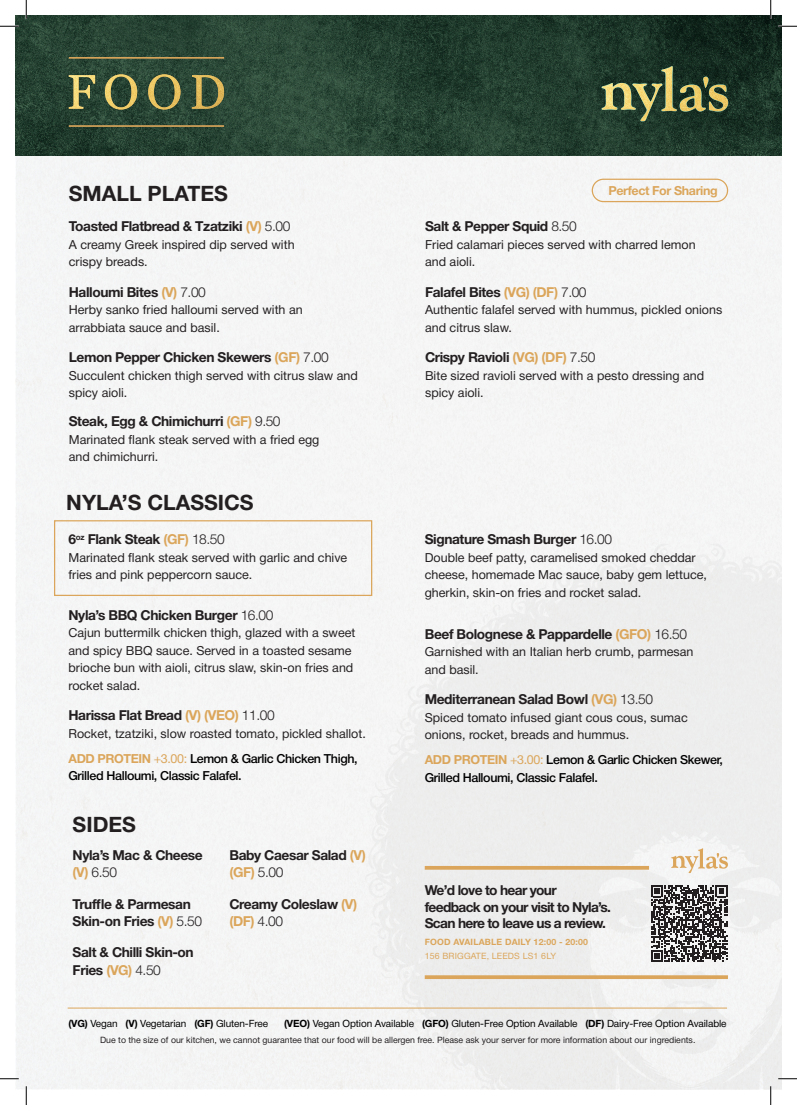
<style>
.page{position:relative;width:797px;height:1105px;background:#fff}
.page>*{position:absolute;margin:0;border:0;box-sizing:border-box;transform-origin:0 0}
.t1{font:700 21.25px "Helvetica Neue";color:#231f20}
.t2{font:700 13.75px/17.5px "Helvetica Neue";letter-spacing:-.03em;color:#231f20}
.t3{font:700 13.75px/16.2px "Helvetica Neue";letter-spacing:-.05em;color:#231f20}
.t4{font:12.5px/17.5px "Helvetica Neue";color:#231f20}
.t5{font:500 12.5px/17.5px "Helvetica Neue";letter-spacing:-.03em;color:#000}
.t6{font:700 12.5px "Helvetica Neue";letter-spacing:-.03em;color:#dba65b}
.t7{font:10px "Helvetica Neue";letter-spacing:-.01em;color:#000}
.t8{font:8.75px "Helvetica Neue";color:#231f20}
.t9{font:700 8.75px "Helvetica Neue";letter-spacing:.02em;color:#dba65b}
.t10{font:8.75px "Helvetica Neue";letter-spacing:.02em;color:#dba65b}
.s1{color:#dba65b}
.s2{font-weight:300}
.s3{font-weight:700;color:#dba65b}
.s4{font-weight:400;color:#dba65b}
.s5{font-weight:700}
</style>
<div class="page">
<div style="left:16px;top:156px;width:765px;height:933px;background:#f5f5f6"></div>
<img style="left:16px;top:16px;width:765px;height:140px">
<svg style="left:601px;top:66px;width:127px;height:55px;background:#515e3d"></svg>
<img style="left:69px;top:74px;width:155px;height:36px">
<hr style="left:69px;top:125px;width:155px;height:2px;background:#dba65b">
<hr style="left:69px;top:57px;width:155px;height:2px;background:#dba65b">
<svg style="left:363px;top:542px;width:418px;height:547px;fill:#edeeee"></svg>
<svg style="left:710px;top:548px;width:10px;height:9px"></svg>
<svg style="left:750px;top:1023px;width:12px;height:12px"></svg>
<hr style="left:68px;top:1008px;width:659px;height:1px;background:#dba65b">
<div style="left:591px;top:179px;width:137px;height:23px;border:1px solid #dba65b;border-radius:11px"></div>
<svg style="left:671px;top:848px;width:57px;height:25px"></svg>
<svg style="left:651px;top:885px;width:76px;height:105px"></svg>
<svg style="left:425px;top:866px;width:224px;height:4px"></svg>
<svg style="left:425px;top:975px;width:303px;height:4px"></svg>
<div style="left:54px;top:520px;width:318px;height:76px;border:1px solid #dba65b"></div>
<svg style="left:0;top:25px;width:19px;height:2px"></svg>
<svg style="left:778px;top:25px;width:19px;height:2px"></svg>
<svg style="left:0;top:1078px;width:19px;height:1px"></svg>
<svg style="left:778px;top:1078px;width:19px;height:1px"></svg>
<svg style="left:25px;top:0;width:2px;height:19px"></svg>
<svg style="left:25px;top:1086px;width:2px;height:19px"></svg>
<svg style="left:770px;top:0;width:1px;height:19px"></svg>
<svg style="left:770px;top:1086px;width:1px;height:19px"></svg>
<p class="t1" style="left:69px;top:176px;width:161px">SMALL PLATES</p>
<p class="t2" style="left:69px;top:218px;width:223px">Toasted Flatbread &amp; Tzatziki <span class="s1">(V)</span> <span class="s2">5.00</span></p>
<p class="t4" style="left:69px;top:236px;width:227px">A creamy Greek inspired dip served with</p>
<p class="t4" style="left:69px;top:254px;width:80px">crispy breads.</p>
<p class="t2" style="left:69px;top:284px;width:139px">Halloumi Bites <span class="s1">(V)</span> <span class="s2">7.00</span></p>
<p class="t4" style="left:69px;top:302px;width:235px">Herby sanko fried halloumi served with an</p>
<p class="t4" style="left:69px;top:319px;width:152px">arrabbiata sauce and basil.</p>
<p class="t2" style="left:69px;top:349px;width:261px">Lemon Pepper Chicken Skewers <span class="s1">(GF)</span> <span class="s2">7.00</span></p>
<p class="t4" style="left:69px;top:367px;width:290px">Succulent chicken thigh served with citrus slaw and spicy aioli.</p>
<p class="t2" style="left:69px;top:413px;width:213px">Steak, Egg &amp; Chimichurri <span class="s1">(GF)</span> <span class="s2">9.50</span></p>
<p class="t4" style="left:69px;top:431px;width:252px">Marinated flank steak served with a fried egg</p>
<p class="t4" style="left:69px;top:449px;width:91px">and chimichurri.</p>
<p class="t1" style="left:66px;top:486px;width:189px">NYLA’S CLASSICS</p>
<p class="t2" style="left:68px;top:531px;width:158px">6<sup>oz</sup> Flank Steak <span class="s1">(GF)</span> <span class="s2">18.50</span></p>
<p class="t4" style="left:68px;top:549px;width:280px">Marinated flank steak served with garlic and chive fries and pink peppercorn sauce.</p>
<p class="t2" style="left:68px;top:606px;width:206px">Nyla’s BBQ Chicken Burger <span class="s2">16.00</span></p>
<p class="t4" style="left:68px;top:625px;width:288px">Cajun buttermilk chicken thigh, glazed with a sweet and spicy BBQ sauce. Served in a toasted sesame brioche bun with aioli, citrus slaw, skin-on fries and rocket salad.</p>
<p class="t2" style="left:68px;top:707px;width:208px">Harissa Flat Bread <span class="s1">(V) (VEO)</span> <span class="s2">11.00</span></p>
<p class="t4" style="left:68px;top:725px;width:299px">Rocket, tzatziki, slow roasted tomato, pickled shallot.</p>
<p class="t5" style="left:68px;top:749px;width:291px"><span class="s3">ADD PROTEIN</span> <span class="s4">+3.00:</span> Lemon &amp; Garlic Chicken Thigh,<br>Grilled Halloumi, Classic Falafel.</p>
<p class="t1" style="left:73px;top:807px;width:65px">SIDES</p>
<p class="t2" style="left:73px;top:847px;width:132px">Nyla’s Mac &amp; Cheese <span class="s1">(V)</span> <span class="s2">6.50</span></p>
<p class="t2" style="left:73px;top:895px;width:131px">Truffle &amp; Parmesan<br>Skin-on Fries <span class="s1">(V)</span> <span class="s2">5.50</span></p>
<p class="t2" style="left:73px;top:944px;width:123px">Salt &amp; Chilli Skin-on</p>
<p class="t2" style="left:73px;top:962px;width:90px">Fries <span class="s1">(VG)</span> <span class="s2">4.50</span></p>
<p class="t2" style="left:229px;top:847px;width:138px">Baby Caesar Salad <span class="s1">(V) (GF)</span> <span class="s2">5.00</span></p>
<p class="t2" style="left:229px;top:895px;width:129px">Creamy Coleslaw <span class="s1">(V) (DF)</span> <span class="s2">4.00</span></p>
<p class="t6" style="left:608px;top:181px;width:111px">Perfect For Sharing</p>
<p class="t2" style="left:425px;top:218px;width:153px">Salt &amp; Pepper Squid <span class="s2">8.50</span></p>
<p class="t4" style="left:425px;top:236px;width:272px">Fried calamari pieces served with charred lemon</p>
<p class="t4" style="left:425px;top:254px;width:52px">and aioli.</p>
<p class="t2" style="left:425px;top:284px;width:163px">Falafel Bites <span class="s1">(VG) (DF)</span> <span class="s2">7.00</span></p>
<p class="t4" style="left:425px;top:302px;width:299px">Authentic falafel served with hummus, pickled onions and citrus slaw.</p>
<p class="t2" style="left:425px;top:349px;width:172px">Crispy Ravioli <span class="s1">(VG) (DF)</span> <span class="s2">7.50</span></p>
<p class="t4" style="left:425px;top:367px;width:280px">Bite sized ravioli served with a pesto dressing and spicy aioli.</p>
<p class="t2" style="left:425px;top:531px;width:189px">Signature Smash Burger <span class="s2">16.00</span></p>
<p class="t4" style="left:425px;top:549px;width:284px">Double beef patty, caramelised smoked cheddar cheese, homemade Mac sauce, baby gem lettuce, gherkin, skin-on fries and rocket salad.</p>
<p class="t2" style="left:425px;top:625px;width:264px">Beef Bolognese &amp; Pappardelle <span class="s1">(GFO)</span> <span class="s2">16.50</span></p>
<p class="t4" style="left:425px;top:644px;width:270px">Garnished with an Italian herb crumb, parmesan</p>
<p class="t4" style="left:425px;top:661px;width:55px">and basil.</p>
<p class="t2" style="left:425px;top:691px;width:230px">Mediterranean Salad Bowl <span class="s1">(VG)</span> <span class="s2">13.50</span></p>
<p class="t4" style="left:425px;top:709px;width:264px">Spiced tomato infused giant cous cous, sumac</p>
<p class="t4" style="left:425px;top:727px;width:206px">onions, rocket, breads and hummus.</p>
<p class="t5" style="left:425px;top:750px;width:300px"><span class="s3">ADD PROTEIN</span> <span class="s4">+3.00:</span> Lemon &amp; Garlic Chicken Skewer,<br>Grilled Halloumi, Classic Falafel.</p>
<p class="t3" style="left:425px;top:883px;width:133px">We’d love to hear your</p>
<p class="t3" style="left:425px;top:899px;width:188px">feedback on your visit to Nyla’s.<br>Scan here to leave us a review.</p>
<p class="t9" style="left:425px;top:935px;width:165px">FOOD AVAILABLE DAILY 12:00 - 20:00</p>
<p class="t10" style="left:425px;top:950px;width:133px">156 BRIGGATE, LEEDS LS1 6LY</p>
<p class="t7" style="left:68px;top:1017px;width:201px"><span class="s5">(VG)</span> Vegan <span class="s5">(V)</span> Vegetarian <span class="s5">(GF)</span> Gluten-Free</p>
<p class="t7" style="left:284px;top:1017px;width:444px"><span class="s5">(VEO)</span> Vegan Option Available <span class="s5">(GFO)</span> Gluten-Free Option Available <span class="s5">(DF)</span> Dairy-Free Option Available</p>
<p class="t8" style="left:100px;top:1034px;width:596px">Due to the size of our kitchen, we cannot guarantee that our food will be allergen free. Please ask your server for more information about our ingredients.</p>
</div>
